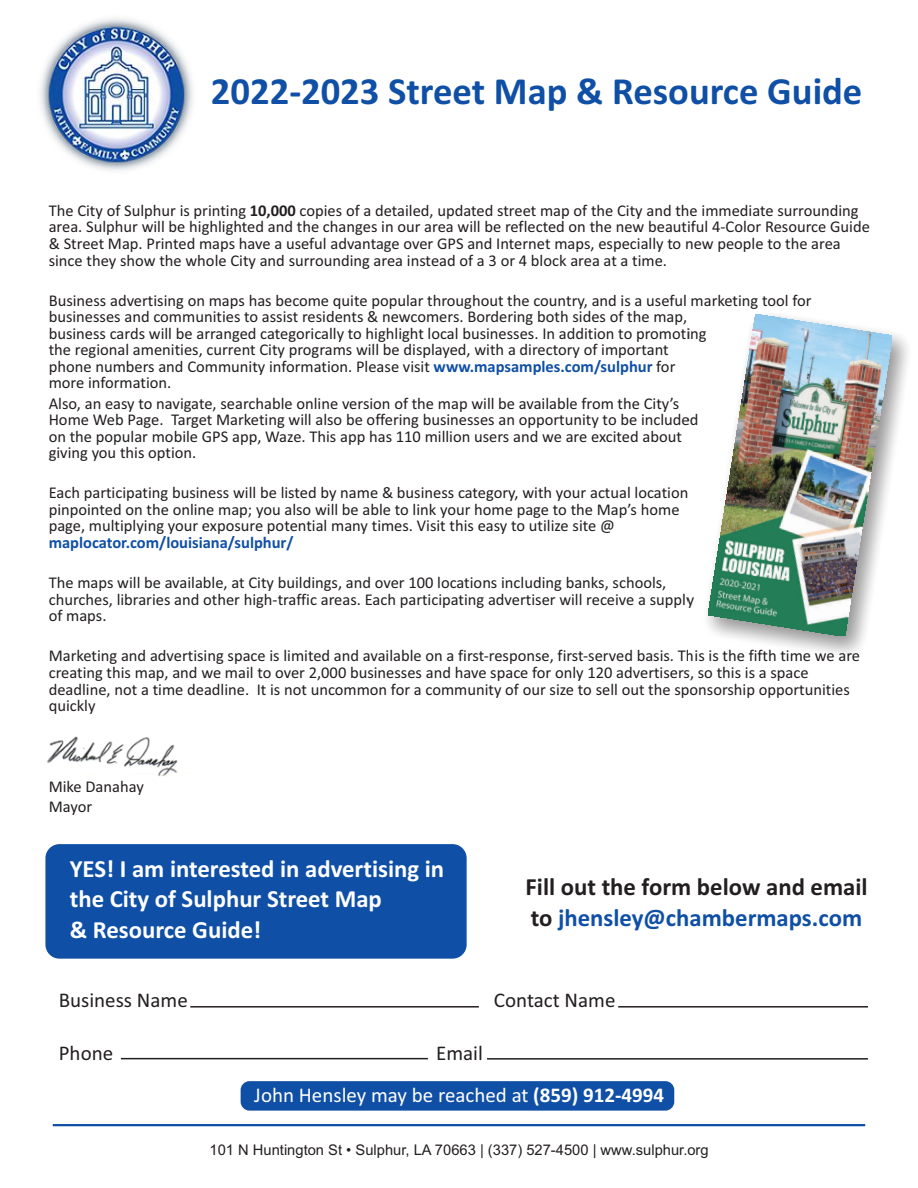
<style>
.page{position:relative;width:918px;height:1188px;background:#fff}
.page>*{position:absolute;margin:0;border:0;box-sizing:border-box;transform-origin:0 0}
.t1{font:700 38.7px "Calibri";color:#0f4fa6}
.t2{font:700 24.75px/30.3px "Calibri";color:#fff}
.t3{font:700 24.75px/30.3px "Calibri";color:#231f20}
.t4{font:21px "Calibri";color:#fff}
.t5{font:21px "Calibri";color:#231f20}
.t6{font:16.5px/16.5px "Calibri";color:#231f20}
.t7{font:700 16.5px "Calibri";color:#0f4fa6}
.t8{font:14.7px "Arial";color:#231f20}
.s1{font-weight:700}
.s2{font-weight:700;color:#0f4fa6}
.s3{color:#0f4fa6}
</style>
<div class="page">
<img style="left:47px;top:736px;width:142px;height:40px">
<div style="left:241px;top:1081px;width:433px;height:30px;background:#0f4fa6;border-radius:9px"></div>
<div style="left:45px;top:844px;width:422px;height:115px;background:#0f4fa6;border-radius:14px"></div>
<hr style="left:190px;top:1006px;width:289px;height:2px;background:#231f20">
<hr style="left:618px;top:1006px;width:250px;height:2px;background:#231f20">
<hr style="left:121px;top:1058px;width:307px;height:1px;background:#231f20">
<hr style="left:487px;top:1058px;width:381px;height:2px;background:#231f20">
<hr style="left:53px;top:1124px;width:812px;height:2px;background:#0f4fa6">
<div style="left:689px;top:297px;width:229px;height:376px;background:#231f20;opacity:.49"></div>
<img style="left:709px;top:315px;width:183px;height:321px">
<img style="left:40px;top:18px;width:153px;height:153px">
<h1 class="t1" style="left:211px;top:75px;width:653px">2022-2023 Street Map &amp; Resource Guide</h1>
<p class="t6" style="left:49px;top:204px;width:823px">The City of Sulphur is printing <span class="s1">10,000</span> copies of a detailed, updated street map of the City and the immediate surrounding area. Sulphur will be highlighted and the changes in our area will be reflected on the new beautiful 4-Color Resource Guide &amp; Street Map. Printed maps have a useful advantage over GPS and Internet maps, especially to new people to the area since they show the whole City and surrounding area instead of a 3 or 4 block area at a time.</p>
<p class="t6" style="left:49px;top:293px;width:764px">Business advertising on maps has become quite popular throughout the country, and is a useful marketing tool for businesses and communities to assist residents &amp; newcomers. Bordering both sides of the map,<br>business cards will be arranged categorically to highlight local businesses. In addition to promoting<br>the regional amenities, current City programs will be displayed, with a directory of important<br>phone numbers and Community information. Please visit <span class="s2">www.mapsamples.com/sulphur</span> for<br>more information.</p>
<p class="t6" style="left:49px;top:396px;width:651px">Also, an easy to navigate, searchable online version of the map will be available from the City’s Home Web Page. Target Marketing will also be offering businesses an opportunity to be included on the popular mobile GPS app, Waze. This app has 110 million users and we are excited about giving you this option.</p>
<p class="t6" style="left:49px;top:486px;width:641px">Each participating business will be listed by name &amp; business category, with your actual location pinpointed on the online map; you also will be able to link your home page to the Map’s home page, multiplying your exposure potential many times. Visit this easy to utilize site @</p>
<p class="t7" style="left:49px;top:536px;width:246px">maplocator.com/louisiana/sulphur/</p>
<p class="t6" style="left:49px;top:576px;width:646px">The maps will be available, at City buildings, and over 100 locations including banks, schools, churches, libraries and other high-traffic areas. Each participating advertiser will receive a supply of maps.</p>
<p class="t6" style="left:49px;top:649px;width:813px">Marketing and advertising space is limited and available on a first-response, first-served basis. This is the fifth time we are creating this map, and we mail to over 2,000 businesses and have space for only 120 advertisers, so this is a space deadline, not a time deadline. It is not uncommon for a community of our size to sell out the sponsorship opportunities quickly</p>
<p class="t6" style="left:49px;top:777px;width:97px;line-height:20.1px">Mike Danahay<br>Mayor</p>
<h2 class="t2" style="left:70px;top:856px;width:376px">YES! I am interested in advertising in the City of Sulphur Street Map<br>&amp; Resource Guide!</h2>
<h2 class="t3" style="left:526px;top:874px;width:344px">Fill out the form below and email to <span class="s3">jhensley@chambermaps.com</span></h2>
<p class="t5" style="left:59px;top:992px;width:131px">Business Name</p>
<p class="t5" style="left:494px;top:992px;width:123px">Contact Name</p>
<p class="t5" style="left:59px;top:1044px;width:56px">Phone</p>
<p class="t5" style="left:436px;top:1044px;width:48px">Email</p>
<p class="t4" style="left:254px;top:1086px;width:411px">John Hensley may be reached at <span class="s1">(859) 912-4994</span></p>
<p class="t8" style="left:210px;top:1144px;width:501px">101 N Huntington St • Sulphur, LA 70663 | (337) 527-4500 | www.sulphur.org</p>
</div>
